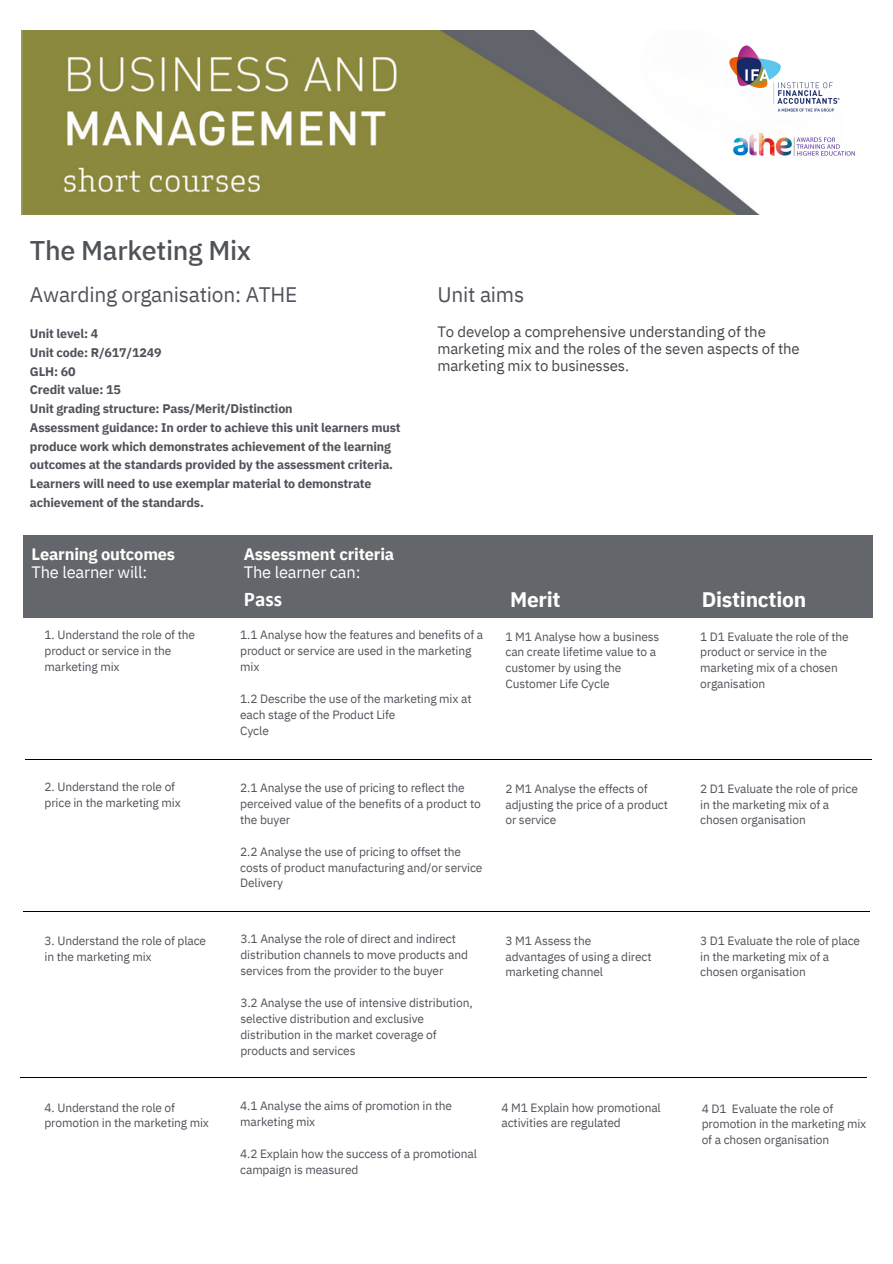
<style>
.page{position:relative;width:893px;height:1264px;background:#fff}
.page>*{position:absolute;margin:0;border:0;box-sizing:border-box;transform-origin:0 0}
.t1{font:500 27px "IBM Plex Sans";letter-spacing:-.01em;color:#50525a}
.t2{font:21px "IBM Plex Sans";letter-spacing:-.01em;color:#50525a}
.t3{font:700 21px "IBM Plex Sans";letter-spacing:-.01em;color:#fff}
.t4{font:700 21px "Calibri";color:#fff}
.t5{font:700 16.5px/18px "IBM Plex Sans";letter-spacing:-.01em;color:#fff}
.t6{font:15px/16.8px "IBM Plex Sans";letter-spacing:-.01em;color:#42464b}
.t7{font:700 12.45px/18.8px "IBM Plex Sans";letter-spacing:-.01em;color:#50525a}
.t8{font:12px/15.8px "IBM Plex Sans";letter-spacing:-.01em;color:#50525a}
.s1{font-weight:400}
</style>
<div class="page">
<hr style="left:23px;top:910px;width:212px;height:1px;background:#000">
<hr style="left:235px;top:910px;width:265px;height:1px;background:#000">
<hr style="left:501px;top:910px;width:190px;height:1px;background:#000">
<hr style="left:691px;top:910px;width:178px;height:1px;background:#000">
<div style="left:24px;top:536px;width:212px;height:81px;background:#63666a"></div>
<div style="left:236px;top:536px;width:266px;height:81px;background:#63666a"></div>
<div style="left:502px;top:536px;width:191px;height:81px;background:#63666a"></div>
<div style="left:693px;top:536px;width:179px;height:81px;background:#63666a"></div>
<hr style="left:25px;top:758px;width:211px;height:1px;background:#000">
<hr style="left:237px;top:758px;width:265px;height:1px;background:#000">
<hr style="left:502px;top:758px;width:190px;height:1px;background:#000">
<hr style="left:693px;top:758px;width:178px;height:1px;background:#000">
<hr style="left:20px;top:1077px;width:211px;height:1px;background:#000">
<hr style="left:232px;top:1077px;width:265px;height:1px;background:#000">
<hr style="left:498px;top:1077px;width:189px;height:1px;background:#000">
<hr style="left:688px;top:1077px;width:178px;height:1px;background:#000">
<img style="left:22px;top:31px;width:737px;height:183px">
<img style="left:705px;top:35px;width:128px;height:88px">
<img style="left:725px;top:97px;width:130px;height:97px">
<p class="t1" style="left:30px;top:232px;width:223px">The Marketing Mix</p>
<p class="t2" style="left:30px;top:280px;width:269px">Awarding organisation: ATHE</p>
<p class="t7" style="left:30px;top:324px;width:70px">Unit level: 4</p>
<p class="t7" style="left:30px;top:343px;width:133px">Unit code: R/617/1249</p>
<p class="t7" style="left:30px;top:362px;width:47px">GLH: 60</p>
<p class="t7" style="left:30px;top:380px;width:92px">Credit value: 15</p>
<p class="t7" style="left:30px;top:399px;width:264px">Unit grading structure: Pass/Merit/Distinction</p>
<p class="t7" style="left:30px;top:418px;width:372px">Assessment guidance: In order to achieve this unit learners must produce work which demonstrates achievement of the learning outcomes at the standards provided by the assessment criteria.<br>Learners will need to use exemplar material to demonstrate achievement of the standards.</p>
<p class="t5" style="left:31px;top:545px;width:145px">Learning outcomes<br><span class="s1">The learner will:</span></p>
<p class="t5" style="left:244px;top:545px;width:152px">Assessment criteria<br><span class="s1">The learner can:</span></p>
<p class="t4" style="left:244px;top:590px;width:40px">Pass</p>
<p class="t2" style="left:437px;top:280px;width:88px">Unit aims</p>
<p class="t6" style="left:437px;top:323px;width:364px">To develop a comprehensive understanding of the marketing mix and the roles of the seven aspects of the marketing mix to businesses.</p>
<p class="t3" style="left:510px;top:585px;width:52px">Merit</p>
<p class="t3" style="left:701px;top:585px;width:106px">Distinction</p>
<p class="t8" style="left:44px;top:626px;width:152px">1. Understand the role of the product or service in the marketing mix</p>
<p class="t8" style="left:240px;top:626px;width:244px">1.1 Analyse how the features and benefits of a product or service are used in the marketing mix</p>
<p class="t8" style="left:240px;top:690px;width:233px">1.2 Describe the use of the marketing mix at each stage of the Product Life</p>
<p class="t8" style="left:240px;top:723px;width:30px">Cycle</p>
<p class="t8" style="left:505px;top:628px;width:155px">1 M1 Analyse how a business can create lifetime value to a customer by using the<br>Customer Life Cycle</p>
<p class="t8" style="left:700px;top:628px;width:150px">1 D1 Evaluate the role of the product or service in the marketing mix of a chosen organisation</p>
<p class="t8" style="left:44px;top:778px;width:138px">2. Understand the role of price in the marketing mix</p>
<p class="t8" style="left:240px;top:779px;width:242px">2.1 Analyse the use of pricing to reflect the perceived value of the benefits of a product to the buyer</p>
<p class="t8" style="left:240px;top:843px;width:244px">2.2 Analyse the use of pricing to offset the costs of product manufacturing and/or service</p>
<p class="t8" style="left:240px;top:875px;width:44px">Delivery</p>
<p class="t8" style="left:505px;top:780px;width:164px">2 M1 Analyse the effects of adjusting the price of a product or service</p>
<p class="t8" style="left:700px;top:780px;width:159px">2 D1 Evaluate the role of price in the marketing mix of a chosen organisation</p>
<p class="t8" style="left:44px;top:932px;width:163px">3. Understand the role of place in the marketing mix</p>
<p class="t8" style="left:240px;top:930px;width:229px">3.1 Analyse the role of direct and indirect distribution channels to move products and services from the provider to the buyer</p>
<p class="t8" style="left:240px;top:994px;width:234px">3.2 Analyse the use of intensive distribution, selective distribution and exclusive distribution in the market coverage of products and services</p>
<p class="t8" style="left:505px;top:932px;width:87px">3 M1 Assess the</p>
<p class="t8" style="left:505px;top:948px;width:148px">advantages of using a direct marketing channel</p>
<p class="t8" style="left:700px;top:932px;width:161px">3 D1 Evaluate the role of place in the marketing mix of a chosen organisation</p>
<p class="t8" style="left:240px;top:1097px;width:213px">4.1 Analyse the aims of promotion in the marketing mix</p>
<p class="t8" style="left:240px;top:1145px;width:238px">4.2 Explain how the success of a promotional campaign is measured</p>
<p class="t8" style="left:501px;top:1099px;width:161px">4 M1 Explain how promotional activities are regulated</p>
<p class="t8" style="left:44px;top:1099px;width:166px">4. Understand the role of promotion in the marketing mix</p>
<p class="t8" style="left:701px;top:1100px;width:166px">4 D1 Evaluate the role of promotion in the marketing mix of a chosen organisation</p>
</div>
